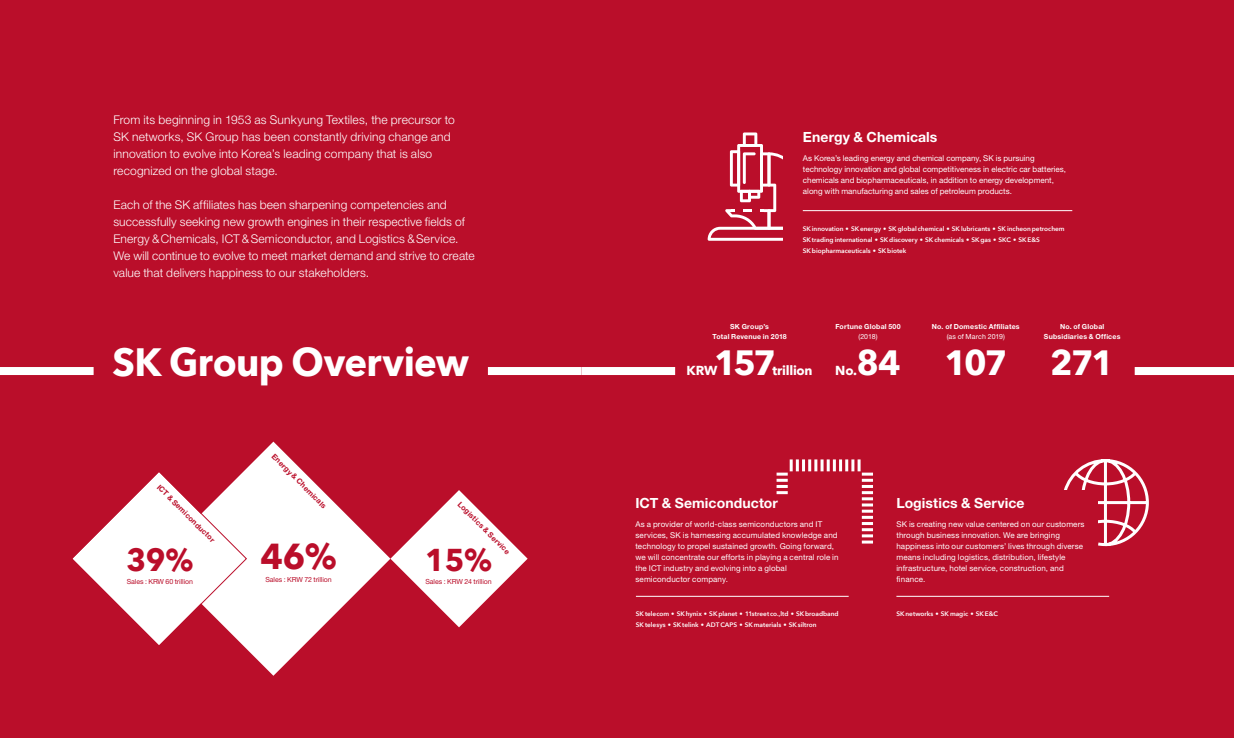
<style>
.page{position:relative;width:1234px;height:738px;background:#fff}
.page>*{position:absolute;margin:0;border:0;box-sizing:border-box;transform-origin:0 0}
.본문1{font:700 39.4px "Avenir Next";letter-spacing:-.015em;color:#fff}
.본문1-2{font:700 36px "Avenir Next";color:#ba0e2a}
.메인_팩트_숫자_35{font:700 35px "Avenir Next";letter-spacing:-.06em;color:#fff}
.본문1-3{font:700 31.5px "Avenir Next";color:#ba0e2a}
.본문1-4{font:700 14px "Helvetica Neue LT Std";letter-spacing:.005em;color:#fff}
.메인_팩트_숫자_35-2{font:700 13px "Avenir Next";letter-spacing:-.02em;color:#fff}
.본문1-5{font:300 12px/17px "Helvetica Neue LT Std";letter-spacing:.01em;color:#fff}
.본문1-6{font:8px/11px "Helvetica Neue LT Std";letter-spacing:.01em;color:#fff}
.본문1-7{font:700 7.5px "Helvetica Neue LT Std";color:#ba0e2a}
.본문1-8{font:700 7px/10px "Helvetica Neue LT Std";letter-spacing:.025em;color:#fff;text-align:center}
.본문1-9{font:7px "Helvetica Neue LT Std";letter-spacing:-.01em;color:#ba0e2a}
.본문1-10{font:7px "Helvetica Neue LT Std";letter-spacing:.01em;color:#fff}
.메인_팩트_숫자_35-3{font:600 6.5px "Avenir Next";letter-spacing:-.005em;color:#fff}
</style>
<div class="page">
<div style="left:0;top:0;width:581px;height:737px;background:#ba0e2a"></div>
<div style="left:581px;top:0;width:652px;height:737px;background:#ba0e2a"></div>
<svg style="left:1064px;top:459px;width:85px;height:88px"></svg>
<div style="left:893px;top:490px;width:204px;height:139px;background:#ba0e2a"></div>
<hr style="left:896px;top:595px;width:212px;height:1px;background:#fff">
<svg style="left:776px;top:459px;width:96px;height:85px"></svg>
<div style="left:631px;top:496px;width:229px;height:133px;background:#ba0e2a"></div>
<hr style="left:635px;top:595px;width:213px;height:1px;background:#fff">
<div style="left:488px;top:367px;width:93px;height:8px;background:#fff"></div>
<div style="left:0;top:367px;width:94px;height:8px;background:#fff"></div>
<div style="left:1134px;top:367px;width:99px;height:8px;background:#fff"></div>
<div style="left:581px;top:367px;width:94px;height:8px;background:#fff"></div>
<svg style="left:707px;top:132px;width:75px;height:108px"></svg>
<hr style="left:802px;top:210px;width:269px;height:1px;background:#fff">
<svg style="left:244px;top:441px;width:146px;height:234px;fill:#fff"></svg>
<svg style="left:390px;top:490px;width:137px;height:137px"></svg>
<svg style="left:72px;top:469px;width:176px;height:178px"></svg>
<p class="본문1-5" style="left:113px;top:110px;width:343px">From its beginning in 1953 as Sunkyung Textiles, the precursor to</p>
<p class="본문1-5" style="left:113px;top:127px;width:338px">SK networks, SK Group has been constantly driving change and innovation to evolve into Korea’s leading company that is also</p>
<p class="본문1-5" style="left:113px;top:161px;width:166px">recognized on the global stage.</p>
<p class="본문1-5" style="left:113px;top:195px;width:353px">Each of the SK affiliates has been sharpening competencies and successfully seeking new growth engines in their respective fields of<br>Energy &amp; Chemicals, ICT &amp; Semiconductor, and Logistics &amp; Service.</p>
<p class="본문1-5" style="left:113px;top:246px;width:363px">We will continue to evolve to meet market demand and strive to create value that delivers happiness to our stakeholders.</p>
<p class="본문1" style="left:112px;top:327px;width:358px">SK Group Overview</p>
<p class="본문1-7" style="left:162px;top:482px;width:80px;rotate:45deg">ICT &amp; Semiconductor</p>
<p class="본문1-3" style="left:126px;top:532px;width:68px">39%</p>
<p class="본문1-9" style="left:127px;top:577px;width:68px">Sales : KRW 60 trillion</p>
<p class="본문1-7" style="left:276px;top:451px;width:75px;rotate:45deg">Energy &amp; Chemicals</p>
<p class="본문1-2" style="left:260px;top:525px;width:78px">46%</p>
<p class="본문1-9" style="left:265px;top:575px;width:68px">Sales : KRW 72 trillion</p>
<p class="본문1-7" style="left:462px;top:499px;width:72px;rotate:45deg">Logistics &amp; Service</p>
<p class="본문1-3" style="left:425px;top:532px;width:68px">15%</p>
<p class="본문1-9" style="left:425px;top:577px;width:68px">Sales : KRW 24 trillion</p>
<p class="본문1-4" style="left:802px;top:128px;width:136px">Energy &amp; Chemicals</p>
<p class="본문1-6" style="left:802px;top:152px;width:264px">As Korea’s leading energy and chemical company, SK is pursuing technology innovation and global competitiveness in electric car batteries, chemicals and biopharmaceuticals, in addition to energy development, along with manufacturing and sales of petroleum products.</p>
<p class="메인_팩트_숫자_35-3" style="left:802px;top:222px;width:263px">SK innovation • SK energy • SK global chemical • SK lubricants • SK incheon petrochem</p>
<p class="메인_팩트_숫자_35-3" style="left:802px;top:233px;width:239px">SK trading international • SK discovery • SK chemicals • SK gas • SKC • SK E&amp;S</p>
<p class="메인_팩트_숫자_35-3" style="left:802px;top:244px;width:105px">SK biopharmaceuticals • SK biotek</p>
<p class="본문1-8" style="left:712px;top:321px;width:76px">SK Group’s<br>Total Revenue in 2018</p>
<p class="메인_팩트_숫자_35-2" style="left:686px;top:359px;width:32px">KRW</p>
<p class="메인_팩트_숫자_35" style="left:714px;top:332px;width:64px">157</p>
<p class="메인_팩트_숫자_35-2" style="left:772px;top:359px;width:42px">trillion</p>
<p class="본문1-8" style="left:835px;top:321px;width:67px">Fortune Global 500</p>
<p class="본문1-10" style="left:858px;top:332px;width:21px">(2018)</p>
<p class="메인_팩트_숫자_35-2" style="left:835px;top:359px;width:23px">No.</p>
<p class="메인_팩트_숫자_35" style="left:856px;top:332px;width:46px">84</p>
<p class="본문1-8" style="left:931px;top:321px;width:89px">No. of Domestic Affiliates</p>
<p class="본문1-10" style="left:946px;top:332px;width:60px">(as of March 2019)</p>
<p class="메인_팩트_숫자_35" style="left:944px;top:332px;width:64px">107</p>
<p class="본문1-8" style="left:1043px;top:321px;width:78px">No. of Global<br>Subsidiaries &amp; Offices</p>
<p class="메인_팩트_숫자_35" style="left:1050px;top:332px;width:65px">271</p>
<p class="본문1-4" style="left:635px;top:494px;width:144px">ICT &amp; Semiconductor</p>
<p class="본문1-6" style="left:635px;top:518px;width:204px">As a provider of world-class semiconductors and IT services, SK is harnessing accumulated knowledge and technology to propel sustained growth. Going forward,</p>
<p class="본문1-6" style="left:635px;top:551px;width:205px">we will concentrate our efforts in playing a central role in the ICT industry and evolving into a global semiconductor company.</p>
<p class="메인_팩트_숫자_35-3" style="left:635px;top:607px;width:204px">SK telecom • SK hynix • SK planet • 11street co.,ltd • SK broadband</p>
<p class="메인_팩트_숫자_35-3" style="left:635px;top:618px;width:182px">SK telesys • SK telink • ADT CAPS • SK materials • SK siltron</p>
<p class="본문1-4" style="left:896px;top:494px;width:130px">Logistics &amp; Service</p>
<p class="본문1-6" style="left:896px;top:518px;width:190px">SK is creating new value centered on our customers through business innovation. We are bringing happiness into our customers’ lives through diverse means including logistics, distribution, lifestyle infrastructure, hotel service, construction, and finance.</p>
<p class="메인_팩트_숫자_35-3" style="left:896px;top:607px;width:103px">SK networks • SK magic • SK E&amp;C</p>
</div>
